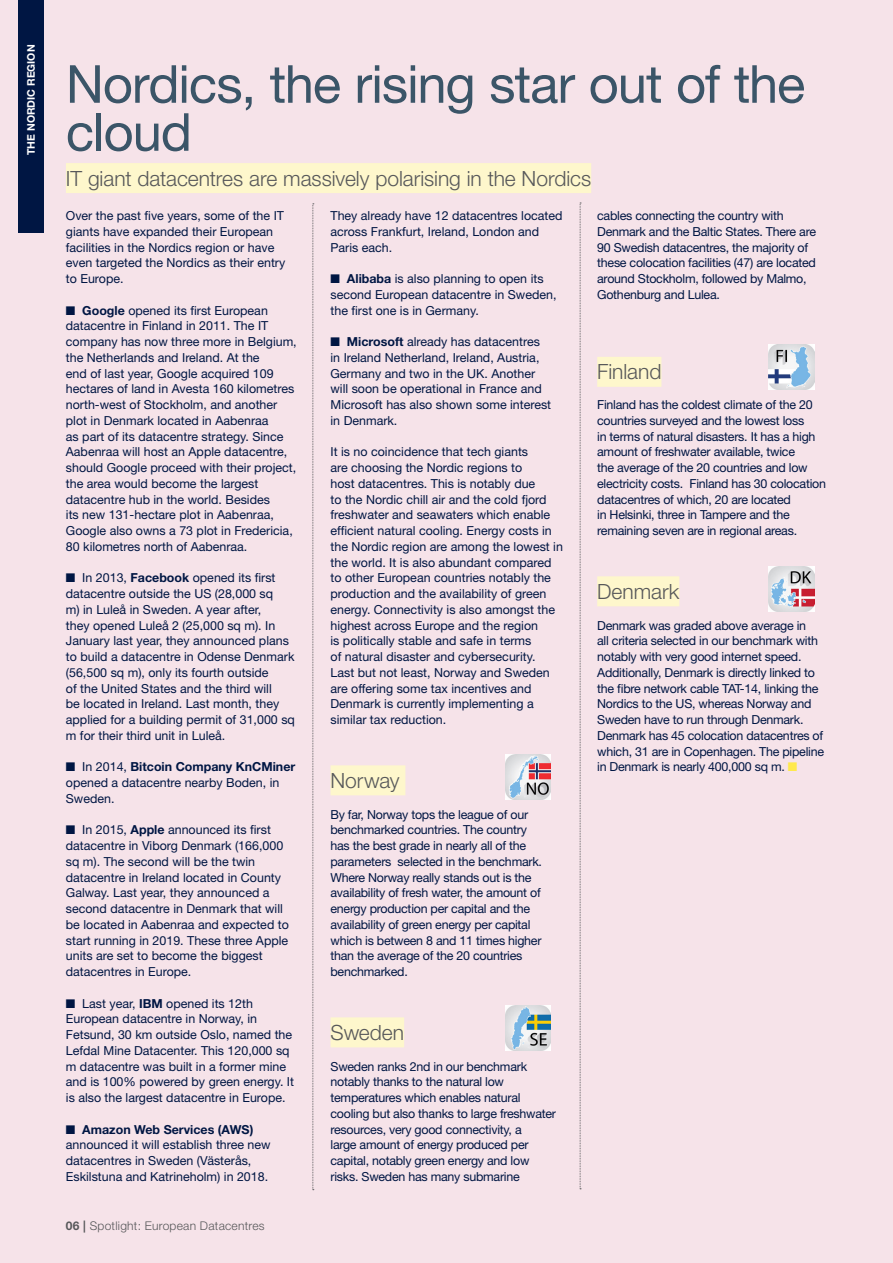
<style>
.page{position:relative;width:893px;height:1263px;background:#f6e3e9}
.page>*{position:absolute;margin:0;border:0;box-sizing:border-box;transform-origin:0 0}
.H_Headline{font:52.5px/48px "Helvetica Neue LT Std";letter-spacing:-.02em;color:#3b5568}
.H_Strap{font:300 21px "Helvetica Neue LT Std";color:#57585a}
.H_Body{font:12.45px/15.8px "Helvetica Neue LT Std";color:#001643}
.H_Body-2{font:12.45px/15.8px "Helvetica Neue LT Std";letter-spacing:-.02em;color:#001643}
.t1{font:300 12px "Helvetica Neue LT Std";letter-spacing:.02em;color:#57585a}
.Crosshead{font:700 10.5px "Helvetica Neue LT Std";color:#fff}
.s1{font-weight:700}
.s2{color:#ffe94d}
</style>
<div class="page">
<div style="left:66px;top:163px;width:525px;height:30px;background:#fef7cc"></div>
<div style="left:330px;top:765px;width:75px;height:30px;background:#fef7cc"></div>
<div style="left:330px;top:1017px;width:74px;height:30px;background:#fef7cc"></div>
<div style="left:597px;top:357px;width:64px;height:30px;background:#fef7cc"></div>
<div style="left:597px;top:576px;width:82px;height:30px;background:#fef7cc"></div>
<div style="left:18px;top:0;width:26px;height:233px;background:#001643"></div>
<svg style="left:312px;top:203px;width:2px;height:987px"></svg>
<svg style="left:580px;top:203px;width:1px;height:986px"></svg>
<img style="left:769px;top:567px;width:45px;height:45px">
<img style="left:506px;top:1005px;width:45px;height:45px">
<img style="left:506px;top:755px;width:45px;height:45px">
<img style="left:769px;top:345px;width:45px;height:45px">
<p class="Crosshead" style="left:25px;top:155px;width:112px;rotate:-90deg">THE NORDIC REGION</p>
<p class="H_Headline" style="left:66px;top:59px;width:741px">Nordics, the rising star out of the cloud</p>
<p class="H_Strap" style="left:66px;top:165px;width:527px">IT giant datacentres are massively polarising in the Nordics</p>
<p class="H_Body" style="left:66px;top:208px;width:221px">Over the past five years, some of the IT giants have expanded their European facilities in the Nordics region or have even targeted the Nordics as their entry to Europe.</p>
<p class="H_Body" style="left:66px;top:302px;width:232px">■ <span class="s1">Google</span> opened its first European datacentre in Finland in 2011. The IT company has now three more in Belgium, the Netherlands and Ireland. At the<br>end of last year, Google acquired 109 hectares of land in Avesta 160 kilometres north-west of Stockholm, and another plot in Denmark located in Aabenraa<br>as part of its datacentre strategy. Since Aabenraa will host an Apple datacentre, should Google proceed with their project, the area would become the largest datacentre hub in the world. Besides<br>its new 131-hectare plot in Aabenraa, Google also owns a 73 plot in Fredericia, 80 kilometres north of Aabenraa.</p>
<p class="H_Body" style="left:66px;top:570px;width:231px">■ In 2013, <span class="s1">Facebook</span> opened its first datacentre outside the US (28,000 sq<br>m) in Luleå in Sweden. A year after,<br>they opened Luleå 2 (25,000 sq m). In January last year, they announced plans to build a datacentre in Odense Denmark (56,500 sq m), only its fourth outside<br>of the United States and the third will<br>be located in Ireland. Last month, they applied for a building permit of 31,000 sq m for their third unit in Luleå.</p>
<p class="H_Body" style="left:66px;top:759px;width:231px">■ In 2014, <span class="s1">Bitcoin Company KnCMiner </span>opened a datacentre nearby Boden, in<br>Sweden.</p>
<p class="H_Body" style="left:66px;top:822px;width:224px">■ In 2015, <span class="s1">Apple</span> announced its first datacentre in Viborg Denmark (166,000 sq m). The second will be the twin datacentre in Ireland located in County Galway. Last year, they announced a second datacentre in Denmark that will be located in Aabenraa and expected to start running in 2019. These three Apple units are set to become the biggest datacentres in Europe.</p>
<p class="H_Body" style="left:66px;top:995px;width:230px">■ Last year, <span class="s1">IBM</span> opened its 12th European datacentre in Norway, in Fetsund, 30 km outside Oslo, named the Lefdal Mine Datacenter. This 120,000 sq m datacentre was built in a former mine and is 100% powered by green energy. It is also the largest datacentre in Europe.</p>
<p class="H_Body" style="left:66px;top:1121px;width:206px">■ <span class="s1">Amazon Web Services (AWS) </span>announced it will establish three new datacentres in Sweden (Västerås, Eskilstuna and Katrineholm) in 2018.</p>
<p class="H_Body" style="left:330px;top:208px;width:233px">They already have 12 datacentres located across Frankfurt, Ireland, London and<br>Paris each.</p>
<p class="H_Body" style="left:330px;top:271px;width:227px">■ <span class="s1">Alibaba</span> is also planning to open its second European datacentre in Sweden, the first one is in Germany.</p>
<p class="H_Body" style="left:330px;top:334px;width:222px">■ <span class="s1">Microsoft</span> already has datacentres in Ireland Netherland, Ireland, Austria, Germany and two in the UK. Another will soon be operational in France and Microsoft has also shown some interest in Denmark.</p>
<p class="H_Body" style="left:330px;top:444px;width:234px">It is no coincidence that tech giants<br>are choosing the Nordic regions to<br>host datacentres. This is notably due<br>to the Nordic chill air and the cold fjord freshwater and seawaters which enable efficient natural cooling. Energy costs in the Nordic region are among the lowest in the world. It is also abundant compared to other European countries notably the production and the availability of green energy. Connectivity is also amongst the highest across Europe and the region<br>is politically stable and safe in terms<br>of natural disaster and cybersecurity.<br>Last but not least, Norway and Sweden are offering some tax incentives and Denmark is currently implementing a similar tax reduction.</p>
<p class="H_Body-2" style="left:597px;top:208px;width:220px">cables connecting the country with Denmark and the Baltic States. There are 90 Swedish datacentres, the majority of these colocation facilities (47) are located around Stockholm, followed by Malmo, Gothenburg and Lulea.</p>
<p class="H_Strap" style="left:597px;top:359px;width:66px">Finland</p>
<p class="H_Body-2" style="left:597px;top:397px;width:230px">Finland has the coldest climate of the 20 countries surveyed and the lowest loss<br>in terms of natural disasters. It has a high amount of freshwater available, twice<br>the average of the 20 countries and low electricity costs. Finland has 30 colocation datacentres of which, 20 are located<br>in Helsinki, three in Tampere and the remaining seven are in regional areas.</p>
<p class="H_Strap" style="left:597px;top:578px;width:84px">Denmark</p>
<p class="H_Body-2" style="left:597px;top:617px;width:228px">Denmark was graded above average in<br>all criteria selected in our benchmark with notably with very good internet speed.<br>Additionally, Denmark is directly linked to the fibre network cable TAT-14, linking the Nordics to the US, whereas Norway and Sweden have to run through Denmark.<br>Denmark has 45 colocation datacentres of which, 31 are in Copenhagen. The pipeline in Denmark is nearly 400,000 sq m. <span class="s2">■</span></p>
<p class="H_Strap" style="left:330px;top:767px;width:71px">Norway</p>
<p class="H_Body-2" style="left:330px;top:806px;width:213px">By far, Norway tops the league of our benchmarked countries. The country has the best grade in nearly all of the parameters selected in the benchmark.<br>Where Norway really stands out is the availability of fresh water, the amount of energy production per capital and the availability of green energy per capital which is between 8 and 11 times higher than the average of the 20 countries benchmarked.</p>
<p class="H_Strap" style="left:330px;top:1019px;width:75px">Sweden</p>
<p class="H_Body-2" style="left:330px;top:1058px;width:227px">Sweden ranks 2nd in our benchmark notably thanks to the natural low temperatures which enables natural cooling but also thanks to large freshwater resources, very good connectivity, a<br>large amount of energy produced per capital, notably green energy and low risks. Sweden has many submarine</p>
<p class="t1" style="left:66px;top:1218px;width:200px"><span class="s1">06 |</span> Spotlight: European Datacentres</p>
</div>
